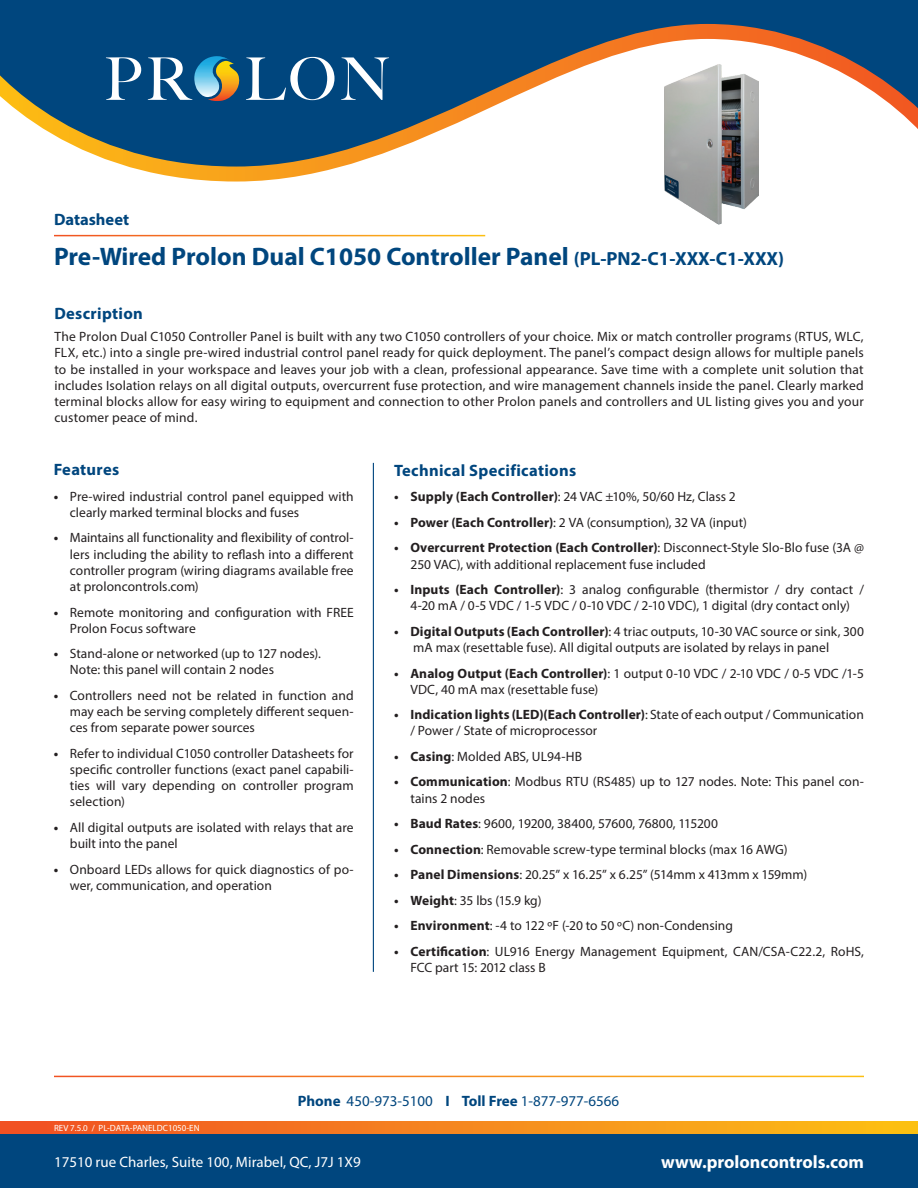
<style>
.page{position:relative;width:918px;height:1188px;background:#fff}
.page>*{position:absolute;margin:0;border:0;box-sizing:border-box;transform-origin:0 0}
.t1{font:700 25.35px "Myriad Pro";color:#00467e}
.t2{font:700 18px "Myriad Pro";color:#fff}
.t3{font:700 16.5px "Myriad Pro";letter-spacing:.02em;color:#00467e}
.t4{font:700 16.5px "Myriad Pro";color:#00467e}
.t5{font:15px "Myriad Pro";color:#fff}
.t6{font:15px "Myriad Pro";color:#00467e}
.t7{font:13.5px/16.2px "Myriad Pro";letter-spacing:.005em;color:#231f20}
.t8{font:9px "Myriad Pro";color:#fff}
.s1{font-size:19.05px}
.s2{font-weight:700}
</style>
<div class="page">
<div style="left:0;top:0;width:918px;height:16px;background:#00467e"></div>
<svg style="left:0;top:16px;width:918px;height:166px"></svg>
<div style="left:0;top:1134px;width:918px;height:54px;background:#00467e"></div>
<svg style="left:0;top:1121px;width:918px;height:13px;background:#f5871d"></svg>
<img style="left:664px;top:63px;width:95px;height:162px">
<hr style="left:373px;top:463px;width:1px;height:509px;background:#00467e">
<p class="t4" style="left:54px;top:209px;width:77px">Datasheet</p>
<h1 class="t1" style="left:54px;top:240px;width:732px">Pre-Wired Prolon Dual C1050 Controller Panel <span class="s1">(PL-PN2-C1-XXX-C1-XXX)</span></h1>
<p class="t3" style="left:54px;top:302px;width:90px">Description</p>
<p class="t7" style="left:54px;top:328px;width:811px;text-align:justify">The Prolon Dual C1050 Controller Panel is built with any two C1050 controllers of your choice. Mix or match controller programs (RTUS, WLC, FLX, etc.) into a single pre-wired industrial control panel ready for quick deployment. The panel’s compact design allows for multiple panels to be installed in your workspace and leaves your job with a clean, professional appearance. Save time with a complete unit solution that includes Isolation relays on all digital outputs, overcurrent fuse protection, and wire management channels inside the panel. Clearly marked terminal blocks allow for easy wiring to equipment and connection to other Prolon panels and controllers and UL listing gives you and your customer peace of mind.</p>
<p class="t3" style="left:54px;top:459px;width:67px">Features</p>
<p class="t7" style="left:70px;top:488px;width:285px;text-indent:-16px"><span class="s2">•</span> Pre-wired industrial control panel equipped with clearly marked terminal blocks and fuses</p>
<p class="t7" style="left:70px;top:530px;width:285px;text-align:justify;text-indent:-16px"><span class="s2">•</span> Maintains all functionality and flexibility of control&shy;lers including the ability to reflash into a different controller program (wiring diagrams available free at proloncontrols.com)</p>
<p class="t7" style="left:70px;top:604px;width:285px;text-indent:-16px"><span class="s2">•</span> Remote monitoring and configuration with FREE<br>Prolon Focus software</p>
<p class="t7" style="left:70px;top:645px;width:252px;text-indent:-16px"><span class="s2">•</span> Stand-alone or networked (up to 127 nodes).<br>Note: this panel will contain 2 nodes</p>
<p class="t7" style="left:70px;top:687px;width:285px;text-align:justify;text-indent:-16px"><span class="s2">•</span> Controllers need not be related in function and may each be serving completely different sequen&shy;ces from separate power sources</p>
<p class="t7" style="left:70px;top:745px;width:285px;text-align:justify;text-indent:-16px"><span class="s2">•</span> Refer to individual C1050 controller Datasheets for specific controller functions (exact panel capabili&shy;ties will vary depending on controller program selection)</p>
<p class="t7" style="left:70px;top:819px;width:285px;text-indent:-16px"><span class="s2">•</span> All digital outputs are isolated with relays that are built into the panel</p>
<p class="t7" style="left:70px;top:861px;width:285px;text-indent:-16px"><span class="s2">•</span> Onboard LEDs allows for quick diagnostics of po&shy;wer, communication, and operation</p>
<p class="t3" style="left:394px;top:460px;width:184px">Technical Specifications</p>
<p class="t7" style="left:394px;top:489px;width:343px"><span class="s2">• Supply (Each Controller)</span>: 24 VAC ±10%, 50/60 Hz, Class 2</p>
<p class="t7" style="left:394px;top:514px;width:354px"><span class="s2">• Power (Each Controller)</span>: 2 VA (consumption), 32 VA (input)</p>
<p class="t7" style="left:410px;top:540px;width:455px;text-indent:-16px"><span class="s2">• Overcurrent Protection (Each Controller)</span>: Disconnect-Style Slo-Blo fuse (3A @<br>250 VAC), with additional replacement fuse included</p>
<p class="t7" style="left:394px;top:581px;width:471px;text-align:center"><span class="s2">• Inputs (Each Controller)</span>: 3 analog configurable (thermistor / dry contact /<br>4-20 mA / 0-5 VDC / 1-5 VDC / 0-10 VDC / 2-10 VDC), 1 digital (dry contact only)</p>
<p class="t7" style="left:413px;top:623px;width:452px;text-indent:-19px"><span class="s2">• Digital Outputs (Each Controller)</span>: 4 triac outputs, 10-30 VAC source or sink, 300 mA max (resettable fuse). All digital outputs are isolated by relays in panel</p>
<p class="t7" style="left:410px;top:665px;width:455px;text-indent:-16px"><span class="s2">• Analog Output (Each Controller)</span>: 1 output 0-10 VDC / 2-10 VDC / 0-5 VDC /1-5<br>VDC, 40 mA max (resettable fuse)</p>
<p class="t7" style="left:410px;top:706px;width:455px;text-indent:-16px"><span class="s2">• Indication lights (LED)(Each Controller)</span>: State of each output / Communication / Power / State of microprocessor</p>
<p class="t7" style="left:394px;top:748px;width:189px"><span class="s2">• Casing</span>: Molded ABS, UL94-HB</p>
<p class="t7" style="left:410px;top:774px;width:455px;text-indent:-16px"><span class="s2">• Communication</span>: Modbus RTU (RS485) up to 127 nodes. Note: This panel con&shy;tains 2 nodes</p>
<p class="t7" style="left:394px;top:815px;width:325px"><span class="s2">• Baud Rates</span>: 9600, 19200, 38400, 57600, 76800, 115200</p>
<p class="t7" style="left:394px;top:841px;width:395px"><span class="s2">• Connection</span>: Removable screw-type terminal blocks (max 16 AWG)</p>
<p class="t7" style="left:394px;top:866px;width:415px"><span class="s2">• Panel Dimensions</span>: 20.25” x 16.25” x 6.25” (514mm x 413mm x 159mm)</p>
<p class="t7" style="left:394px;top:892px;width:149px"><span class="s2">• Weight</span>: 35 lbs (15.9 kg)</p>
<p class="t7" style="left:394px;top:917px;width:340px"><span class="s2">• Environment</span>: -4 to 122 ºF (-20 to 50 ºC) non-Condensing</p>
<p class="t7" style="left:410px;top:943px;width:455px;text-indent:-16px"><span class="s2">• Certification</span>: UL916 Energy Management Equipment, CAN/CSA-C22.2, RoHS,<br>FCC part 15: 2012 class B</p>
<p class="t8" style="left:54px;top:1122px;width:147px">REV 7.5.0 / PL-DATA-PANELDC1050-EN</p>
<p class="t6" style="left:298px;top:1091px;width:323px"><span class="s2">Phone</span> 450-973-5100 <span class="s2">I Toll Free</span> 1-877-977-6566</p>
<p class="t5" style="left:54px;top:1152px;width:308px">17510 rue Charles, Suite 100, Mirabel, QC, J7J 1X9</p>
<h2 class="t2" style="left:661px;top:1150px;width:204px">www.proloncontrols.com</h2>
</div>
